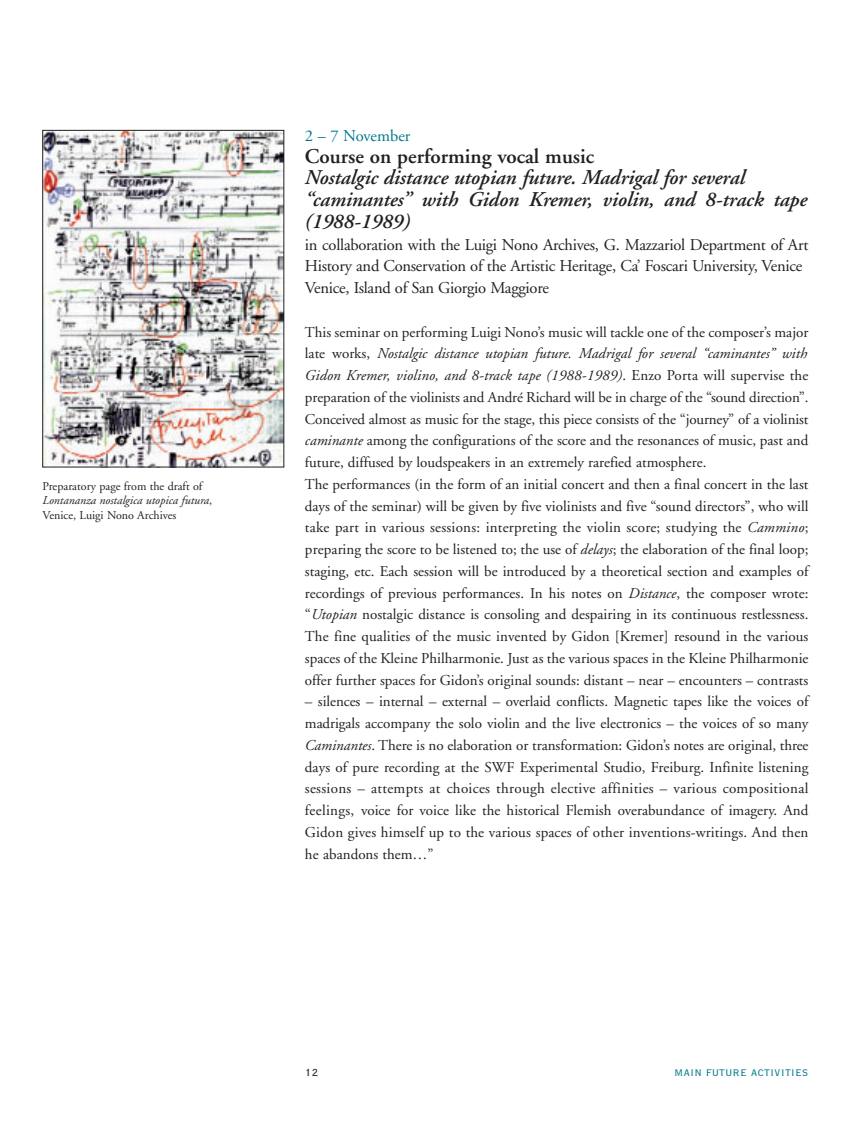
<style>
.page{position:relative;width:851px;height:1127px;background:#fff}
.page>*{position:absolute;margin:0;border:0;box-sizing:border-box;transform-origin:0 0}
.t1{font:italic 600 21px/21.8px "Adobe Garamond";letter-spacing:-.005em;color:#231f20}
.t2{font:600 21px "Adobe Garamond";color:#231f20}
.t3{font:16.5px/21.8px "Adobe Garamond";letter-spacing:-.015em;color:#231f20}
.t4{font:16.5px "Adobe Garamond";color:#00788b}
.t5{font:15px/21.8px "Adobe Garamond";color:#231f20}
.t6{font:15px "Copperplate Twenty Nine BC";color:#00788b}
.t7{font:13.5px "Copperplate Twenty Nine BC";color:#231f20}
.t8{font:12px/14.2px "Adobe Garamond";color:#231f20}
.s1{font-style:italic}
</style>
<div class="page">
<img style="left:45px;top:132px;width:237px;height:333px">
<div style="left:43px;top:130px;width:241px;height:337px;border:1px solid #231f20"></div>
<p class="t8" style="left:43px;top:480px;width:171px">Preparatory page from the draft of<br><span class="s1">Lontananza nostalgica utopica futura</span>,<br>Venice, Luigi Nono Archives</p>
<p class="t4" style="left:305px;top:129px;width:107px">2 – 7 November</p>
<h1 class="t2" style="left:305px;top:147px;width:291px">Course on performing vocal music</h1>
<h1 class="t1" style="left:305px;top:169px;width:503px">Nostalgic distance utopian future. Madrigal for several “caminantes” with Gidon Kremer, violin, and 8-track tape (1988-1989)</h1>
<p class="t3" style="left:305px;top:235px;width:505px">in collaboration with the Luigi Nono Archives, G. Mazzariol Department of Art<br>History and Conservation of the Artistic Heritage, Ca’ Foscari University, Venice<br>Venice, Island of San Giorgio Maggiore</p>
<p class="t5" style="left:305px;top:322px;width:505px">This seminar on performing Luigi Nono’s music will tackle one of the composer’s major late works, <span class="s1">Nostalgic distance utopian future. Madrigal for several “caminantes” with Gidon Kremer, violino, and 8-track tape (1988-1989)</span>. Enzo Porta will supervise the preparation of the violinists and André Richard will be in charge of the “sound direction”.<br>Conceived almost as music for the stage, this piece consists of the “journey” of a violinist <span class="s1">caminante</span> among the configurations of the score and the resonances of music, past and future, diffused by loudspeakers in an extremely rarefied atmosphere.<br>The performances (in the form of an initial concert and then a final concert in the last days of the seminar) will be given by five violinists and five “sound directors”, who will take part in various sessions: interpreting the violin score; studying the <span class="s1">Cammino</span>; preparing the score to be listened to; the use of <span class="s1">delays</span>; the elaboration of the final loop; staging, etc. Each session will be introduced by a theoretical section and examples of recordings of previous performances. In his notes on <span class="s1">Distance</span>, the composer wrote: “<span class="s1">Utopian</span> nostalgic distance is consoling and despairing in its continuous restlessness.<br>The fine qualities of the music invented by Gidon [Kremer] resound in the various spaces of the Kleine Philharmonie. Just as the various spaces in the Kleine Philharmonie offer further spaces for Gidon’s original sounds: distant – near – encounters – contrasts</p>
<p class="t5" style="left:305px;top:692px;width:505px;text-align:justify">– silences – internal – external – overlaid conflicts. Magnetic tapes like the voices of madrigals accompany the solo violin and the live electronics – the voices of so many <span class="s1">Caminantes</span>. There is no elaboration or transformation: Gidon’s notes are original, three days of pure recording at the SWF Experimental Studio, Freiburg. Infinite listening sessions – attempts at choices through elective affinities – various compositional feelings, voice for voice like the historical Flemish overabundance of imagery. And Gidon gives himself up to the various spaces of other inventions-writings. And then he abandons them…”</p>
<p class="t7" style="left:305px;top:1063px;width:15px">12</p>
<p class="t6" style="left:674px;top:1062px;width:136px">main future activities</p>
</div>
